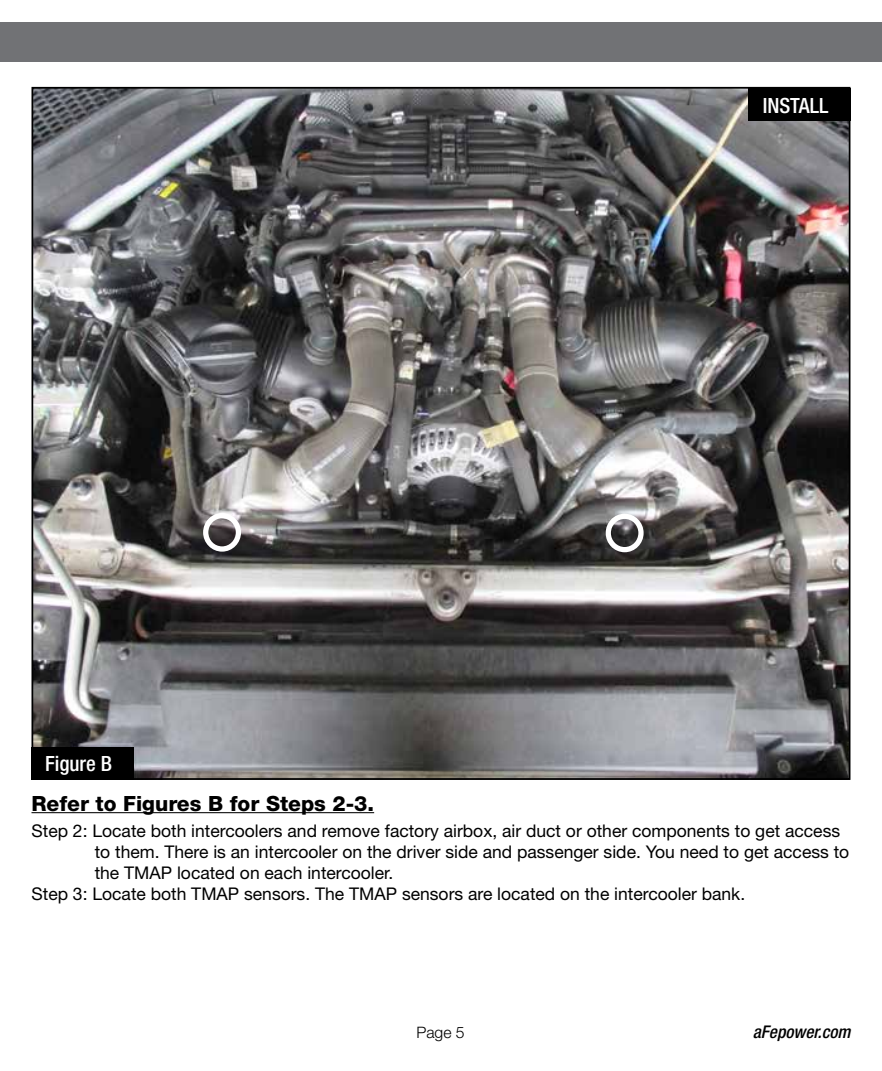
<style>
.page{position:relative;width:882px;height:1071px;background:#fff}
.page>*{position:absolute;margin:0;border:0;box-sizing:border-box;transform-origin:0 0}
.t1{font:800 21px "Helvetica Neue";color:#000}
.t2{font:500 condensed 21px "Helvetica Neue";color:#fff}
.t3{font:17.5px "Helvetica Neue";color:#000}
.t4{font:italic 500 condensed 17.5px "Helvetica Neue";color:#000}
.t5{font:300 15.75px "Helvetica Neue";color:#000}
</style>
<div class="page">
<div style="left:0;top:23px;width:882px;height:39px;background:#717275"></div>
<img style="left:35px;top:90px;width:812px;height:687px">
<hr style="left:32px;top:812px;width:342px;height:1px;background:#000">
<div style="left:32px;top:747px;width:102px;height:33px;background:#000"></div>
<div style="left:748px;top:88px;width:102px;height:33px;background:#000"></div>
<div style="left:203px;top:513px;width:38px;height:39px;border:5px solid #fff;border-radius:50%"></div>
<div style="left:606px;top:514px;width:38px;height:38px;border:5px solid #fff;border-radius:50%"></div>
<p class="t2" style="left:45px;top:751px;width:69px">Figure B</p>
<p class="t2" style="left:763px;top:93px;width:67px">INSTALL</p>
<p class="t1" style="left:32px;top:791px;width:344px">Refer to Figures B for Steps 2-3.</p>
<p class="t3" style="left:32px;top:820px;width:810px">Step 2: Locate both intercoolers and remove factory airbox, air duct or other components to get access</p>
<p class="t3" style="left:95px;top:841px;width:756px">to them. There is an intercooler on the driver side and passenger side. You need to get access to</p>
<p class="t3" style="left:95px;top:862px;width:300px">the TMAP located on each intercooler.</p>
<p class="t3" style="left:32px;top:883px;width:715px">Step 3: Locate both TMAP sensors. The TMAP sensors are located on the intercooler bank.</p>
<p class="t5" style="left:416px;top:1023px;width:50px">Page 5</p>
<p class="t4" style="left:753px;top:1022px;width:99px">aFepower.com</p>
</div>
